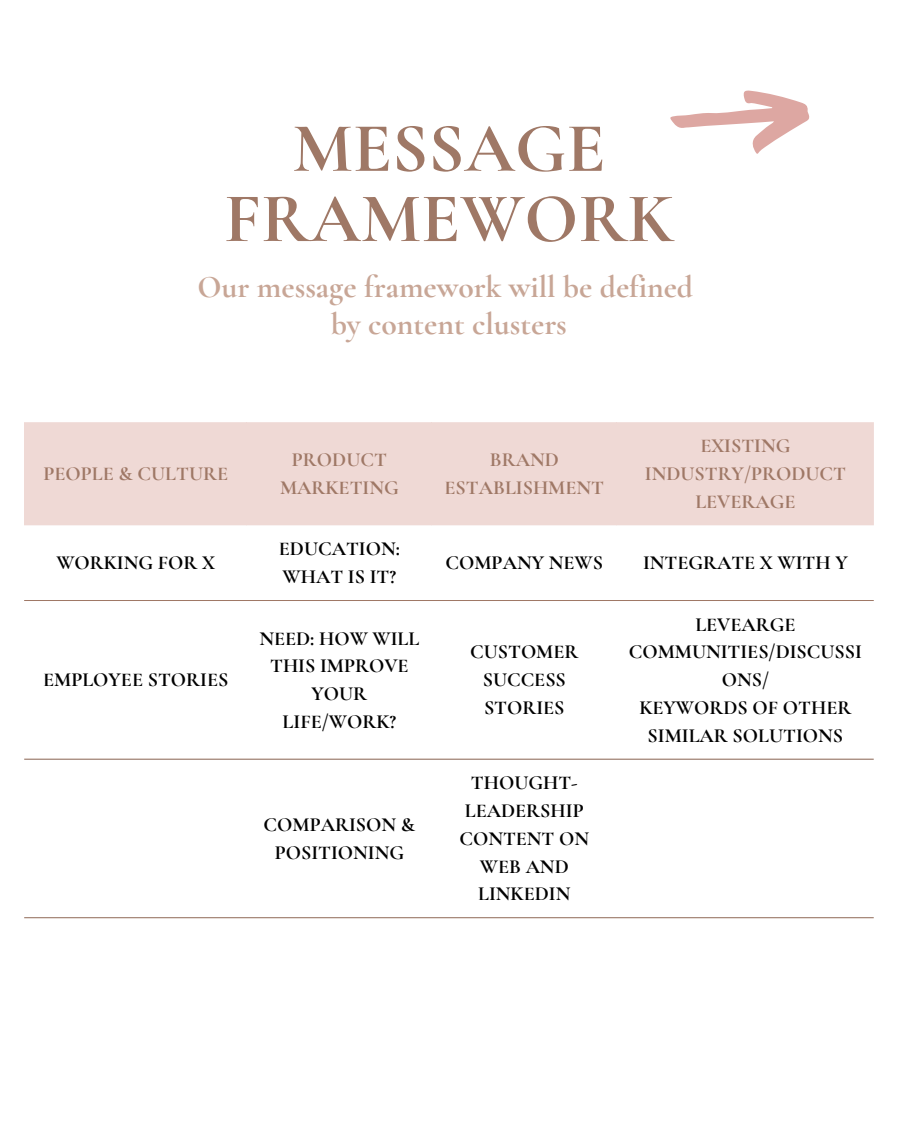
<style>
.page{position:relative;width:900px;height:1125px;background:#fff}
.page>*{position:absolute;margin:0;border:0;box-sizing:border-box;transform-origin:0 0}
.t1{font:700 70.5px/70.2px "Cormorant Garamond";color:#9f7866;text-align:center}
.t2{font:700 31.6px "Cormorant Garamond";color:#c8a696}
.t3{font:700 20px/27.8px "Cormorant Garamond";color:#000;text-align:center}
.t4{font:700 20px/27.8px "Cormorant Garamond";color:#9f7866;text-align:center}
</style>
<div class="page">
<div style="left:24px;top:422px;width:850px;height:103px;background:#efd9d5"></div>
<hr style="left:24px;top:600px;width:850px;height:1px;background:#9f7866">
<hr style="left:24px;top:759px;width:850px;height:1px;background:#9f7866">
<hr style="left:24px;top:918px;width:850px;height:1px;background:#9f7866">
<svg style="left:670px;top:90px;width:140px;height:64px"></svg>
<p class="t1" style="left:224px;top:113px;width:451px">MESSAGE<br>FRAMEWORK</p>
<p class="t2" style="left:197px;top:267px;width:497px">Our message framework will be defined</p>
<p class="t2" style="left:331px;top:305px;width:238px">by content clusters</p>
<p class="t4" style="left:43px;top:460px;width:186px">PEOPLE &amp; CULTURE</p>
<p class="t3" style="left:56px;top:549px;width:160px">WORKING FOR X</p>
<p class="t3" style="left:43px;top:666px;width:187px">EMPLOYEE STORIES</p>
<h1 class="t4" style="left:280px;top:446px;width:120px">PRODUCT<br>MARKETING</h1>
<p class="t4" style="left:445px;top:446px;width:161px">BRAND<br>ESTABLISHMENT</p>
<p class="t4" style="left:645px;top:432px;width:203px">EXISTING<br>INDUSTRY/PRODUCT<br>LEVERAGE</p>
<p class="t3" style="left:279px;top:535px;width:122px;text-align:left">EDUCATION:<br>WHAT IS IT?</p>
<p class="t3" style="left:259px;top:624px;width:162px">NEED: HOW WILL<br>THIS IMPROVE<br>YOUR<br>LIFE/WORK?</p>
<p class="t3" style="left:264px;top:811px;width:153px">COMPARISON &amp;<br>POSITIONING</p>
<p class="t3" style="left:446px;top:549px;width:159px">COMPANY NEWS</p>
<p class="t3" style="left:643px;top:549px;width:206px">INTEGRATE X WITH Y</p>
<p class="t3" style="left:470px;top:638px;width:110px">CUSTOMER<br>SUCCESS<br>STORIES</p>
<p class="t3" style="left:459px;top:769px;width:131px">THOUGHT-<br>LEADERSHIP<br>CONTENT ON<br>WEB AND<br>LINKEDIN</p>
<p class="t3" style="left:629px;top:610px;width:235px">LEVEARGE<br>COMMUNITIES/DISCUSSI<br>ONS/</p>
<p class="t3" style="left:639px;top:694px;width:213px">KEYWORDS OF OTHER<br>SIMILAR SOLUTIONS</p>
</div>
